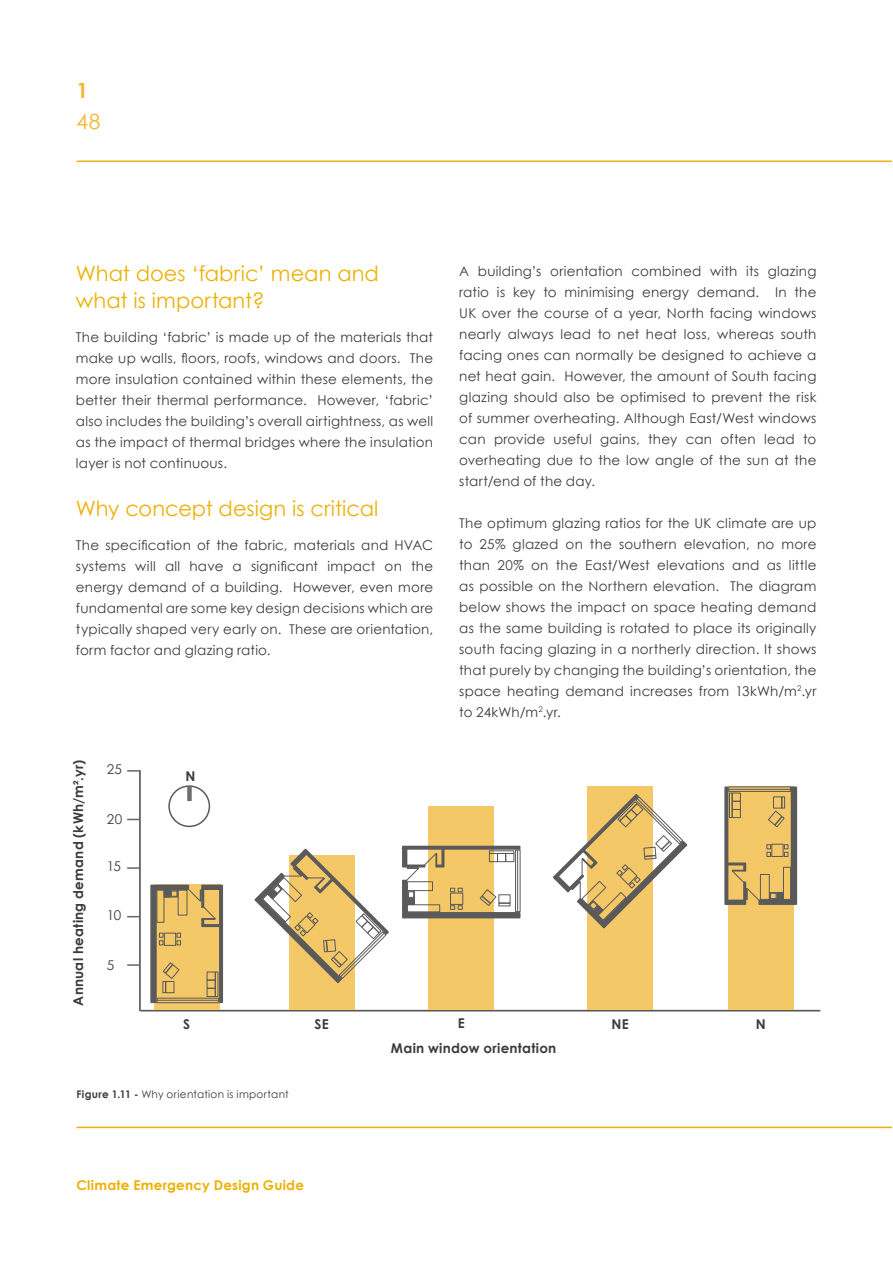
<style>
.page{position:relative;width:893px;height:1263px;background:#fff}
.page>*{position:absolute;margin:0;border:0;box-sizing:border-box;transform-origin:0 0}
.t1{font:21px/27px "Century Gothic";color:#edb005}
.t2{font:21px "Century Gothic";color:#f0b831}
.t3{font:700 21px "Century Gothic";color:#f0b831}
.t4{font:13.5px/21px "Century Gothic";letter-spacing:.015em;color:#3c3c3b;text-align:justify}
.t5{font:700 13.5px "Century Gothic";letter-spacing:.02em;color:#3c3c3b}
.t6{font:700 13.5px "Century Gothic";letter-spacing:.02em;color:#edb005}
.t7{font:10.5px "Century Gothic";letter-spacing:.025em;color:#3c3c3b}
.s1{font-weight:700}
</style>
<div class="page">
<hr style="left:141px;top:1010px;width:679px;height:1px;background:#5a5a5a">
<div style="left:289px;top:856px;width:65px;height:154px;background:#f4c767"></div>
<div style="left:154px;top:885px;width:65px;height:125px;background:#f4c767"></div>
<div style="left:428px;top:807px;width:66px;height:203px;background:#f4c767"></div>
<div style="left:587px;top:786px;width:66px;height:224px;background:#f4c767"></div>
<div style="left:728px;top:786px;width:65px;height:224px;background:#f4c767"></div>
<hr style="left:139px;top:770px;width:2px;height:241px;background:#5a5a5a">
<svg style="left:127px;top:916px;width:13px;height:1px"></svg>
<svg style="left:127px;top:819px;width:13px;height:1px"></svg>
<svg style="left:127px;top:867px;width:13px;height:2px"></svg>
<svg style="left:127px;top:964px;width:13px;height:2px"></svg>
<svg style="left:127px;top:770px;width:13px;height:2px"></svg>
<svg style="left:254px;top:848px;width:135px;height:136px"></svg>
<div style="left:402px;top:912px;width:118px;height:6px;background:#5a5a5a"></div>
<div style="left:450px;top:893px;width:13px;height:11px;border:1px solid #5a5a5a"></div>
<svg style="left:450px;top:888px;width:12px;height:4px"></svg>
<svg style="left:450px;top:905px;width:12px;height:4px"></svg>
<div style="left:489px;top:850px;width:25px;height:3px;border:1px solid #5a5a5a"></div>
<div style="left:489px;top:853px;width:9px;height:9px;border:1px solid #5a5a5a"></div>
<div style="left:497px;top:853px;width:9px;height:9px;border:1px solid #5a5a5a"></div>
<div style="left:506px;top:853px;width:8px;height:9px;border:1px solid #5a5a5a"></div>
<div style="left:480px;top:896px;width:11px;height:10px;border:1px solid #5a5a5a;border-radius:2px"></div>
<svg style="left:481px;top:889px;width:29px;height:17px"></svg>
<div style="left:407px;top:881px;width:26px;height:10px;border:1px solid #5a5a5a"></div>
<div style="left:407px;top:904px;width:33px;height:8px;border:1px solid #5a5a5a"></div>
<div style="left:407px;top:891px;width:8px;height:13px;border:1px solid #5a5a5a"></div>
<div style="left:407px;top:898px;width:8px;height:6px;border:1px solid #5a5a5a"></div>
<svg style="left:408px;top:892px;width:6px;height:12px"></svg>
<div style="left:402px;top:880px;width:5px;height:33px;background:#5a5a5a"></div>
<div style="left:402px;top:848px;width:5px;height:19px;background:#5a5a5a"></div>
<svg style="left:402px;top:846px;width:118px;height:4px"></svg>
<svg style="left:406px;top:848px;width:38px;height:32px"></svg>
<div style="left:515px;top:850px;width:5px;height:62px;border:1px solid #5a5a5a"></div>
<hr style="left:517px;top:850px;width:1px;height:62px;background:#5a5a5a">
<svg style="left:553px;top:794px;width:135px;height:135px"></svg>
<div style="left:791px;top:786px;width:6px;height:119px;background:#5a5a5a"></div>
<div style="left:772px;top:844px;width:11px;height:13px;border:1px solid #5a5a5a"></div>
<svg style="left:767px;top:844px;width:4px;height:13px"></svg>
<svg style="left:784px;top:844px;width:4px;height:13px"></svg>
<div style="left:729px;top:793px;width:3px;height:25px;border:1px solid #5a5a5a"></div>
<div style="left:732px;top:809px;width:9px;height:9px;border:1px solid #5a5a5a"></div>
<div style="left:732px;top:801px;width:9px;height:9px;border:1px solid #5a5a5a"></div>
<div style="left:732px;top:793px;width:9px;height:8px;border:1px solid #5a5a5a"></div>
<div style="left:775px;top:816px;width:9px;height:11px;border:1px solid #5a5a5a;border-radius:2px"></div>
<svg style="left:768px;top:797px;width:17px;height:28px"></svg>
<div style="left:760px;top:874px;width:9px;height:25px;border:1px solid #5a5a5a"></div>
<div style="left:783px;top:867px;width:8px;height:32px;border:1px solid #5a5a5a"></div>
<div style="left:769px;top:892px;width:14px;height:7px;border:1px solid #5a5a5a"></div>
<div style="left:777px;top:892px;width:6px;height:7px;border:1px solid #5a5a5a"></div>
<svg style="left:770px;top:893px;width:13px;height:6px"></svg>
<div style="left:758px;top:899px;width:33px;height:6px;background:#5a5a5a"></div>
<div style="left:726px;top:899px;width:20px;height:6px;background:#5a5a5a"></div>
<svg style="left:724px;top:786px;width:4px;height:119px"></svg>
<svg style="left:727px;top:863px;width:32px;height:37px"></svg>
<div style="left:728px;top:786px;width:63px;height:6px;border:1px solid #5a5a5a"></div>
<hr style="left:728px;top:789px;width:63px;height:1px;background:#5a5a5a">
<svg style="left:150px;top:885px;width:7px;height:118px"></svg>
<div style="left:164px;top:933px;width:12px;height:12px;border:1px solid #5a5a5a"></div>
<svg style="left:177px;top:933px;width:4px;height:12px"></svg>
<svg style="left:159px;top:933px;width:4px;height:12px"></svg>
<div style="left:215px;top:972px;width:3px;height:25px;border:1px solid #5a5a5a"></div>
<div style="left:207px;top:972px;width:8px;height:8px;border:1px solid #5a5a5a"></div>
<div style="left:207px;top:980px;width:8px;height:8px;border:1px solid #5a5a5a"></div>
<div style="left:207px;top:988px;width:8px;height:9px;border:1px solid #5a5a5a"></div>
<div style="left:163px;top:962px;width:10px;height:11px;border:1px solid #5a5a5a;border-radius:2px"></div>
<svg style="left:163px;top:964px;width:17px;height:29px"></svg>
<div style="left:178px;top:890px;width:9px;height:25px;border:1px solid #5a5a5a"></div>
<div style="left:164px;top:890px;width:14px;height:7px;border:1px solid #5a5a5a"></div>
<div style="left:164px;top:890px;width:7px;height:7px;border:1px solid #5a5a5a"></div>
<svg style="left:164px;top:891px;width:13px;height:6px"></svg>
<div style="left:156px;top:885px;width:33px;height:5px;background:#5a5a5a"></div>
<div style="left:201px;top:885px;width:20px;height:5px;background:#5a5a5a"></div>
<div style="left:201px;top:924px;width:20px;height:3px;border:2px solid #5a5a5a"></div>
<div style="left:201px;top:888px;width:3px;height:20px;border:2px solid #5a5a5a"></div>
<hr style="left:219px;top:885px;width:4px;height:118px;background:#5a5a5a">
<svg style="left:188px;top:889px;width:32px;height:37px"></svg>
<div style="left:157px;top:998px;width:62px;height:5px;border:1px solid #5a5a5a"></div>
<hr style="left:157px;top:1000px;width:62px;height:1px;background:#5a5a5a">
<div style="left:168px;top:785px;width:42px;height:42px;border:2px solid #5a5a5a;border-radius:50%"></div>
<div style="left:187px;top:786px;width:5px;height:15px;background:#6f6d6c"></div>
<hr style="left:77px;top:161px;width:815px;height:1px;background:#edb005">
<hr style="left:77px;top:1127px;width:815px;height:1px;background:#edb005">
<h1 class="t3" style="left:77px;top:74px;width:13px">1</h1>
<h1 class="t2" style="left:77px;top:107px;width:25px">48</h1>
<h1 class="t1" style="left:76px;top:260px;width:305px">What does ‘fabric’ mean and what is important?</h1>
<p class="t4" style="left:76px;top:326px;width:359px">The building ‘fabric’ is made up of the materials that make up walls, floors, roofs, windows and doors. The more insulation contained within these elements, the better their thermal performance. However, ‘fabric’ also includes the building’s overall airtightness, as well as the impact of thermal bridges where the insulation layer is not continuous.</p>
<h1 class="t1" style="left:76px;top:495px;width:304px">Why concept design is critical</h1>
<p class="t4" style="left:76px;top:534px;width:359px">The specification of the fabric, materials and HVAC systems will all have a significant impact on the energy demand of a building. However, even more fundamental are some key design decisions which are typically shaped very early on. These are orientation, form factor and glazing ratio.</p>
<p class="t5" style="left:68px;top:1005px;width:247px;rotate:-90deg">Annual heating demand (kWh/m².yr)</p>
<p class="t4" style="left:107px;top:759px;width:17px">25</p>
<p class="t4" style="left:107px;top:808px;width:17px">20</p>
<p class="t4" style="left:107px;top:856px;width:16px">15</p>
<p class="t4" style="left:107px;top:905px;width:16px">10</p>
<p class="t4" style="left:107px;top:955px;width:9px">5</p>
<p class="t5" style="left:185px;top:766px;width:11px">N</p>
<p class="t4" style="left:459px;top:260px;width:359px">A building’s orientation combined with its glazing ratio is key to minimising energy demand. In the UK over the course of a year, North facing windows nearly always lead to net heat loss, whereas south facing ones can normally be designed to achieve a net heat gain. However, the amount of South facing glazing should also be optimised to prevent the risk of summer overheating. Although East/West windows can provide useful gains, they can often lead to overheating due to the low angle of the sun at the start/end of the day.</p>
<p class="t4" style="left:459px;top:512px;width:359px">The optimum glazing ratios for the UK climate are up to 25% glazed on the southern elevation, no more than 20% on the East/West elevations and as little as possible on the Northern elevation. The diagram below shows the impact on space heating demand as the same building is rotated to place its originally south facing glazing in a northerly direction. It shows that purely by changing the building’s orientation, the space heating demand increases from 13kWh/m<sup>2</sup>.yr to 24kWh/m<sup>2</sup>.yr.</p>
<p class="t5" style="left:183px;top:1014px;width:9px">S</p>
<p class="t5" style="left:315px;top:1014px;width:16px">SE</p>
<p class="t5" style="left:458px;top:1013px;width:9px">E</p>
<p class="t5" style="left:611px;top:1014px;width:19px">NE</p>
<p class="t5" style="left:756px;top:1014px;width:11px">N</p>
<p class="t7" style="left:77px;top:1086px;width:214px"><span class="s1">Figure 1.11 -</span> Why orientation is important</p>
<p class="t6" style="left:77px;top:1174px;width:229px">Climate Emergency Design Guide</p>
<p class="t5" style="left:391px;top:1038px;width:167px">Main window orientation</p>
</div>
